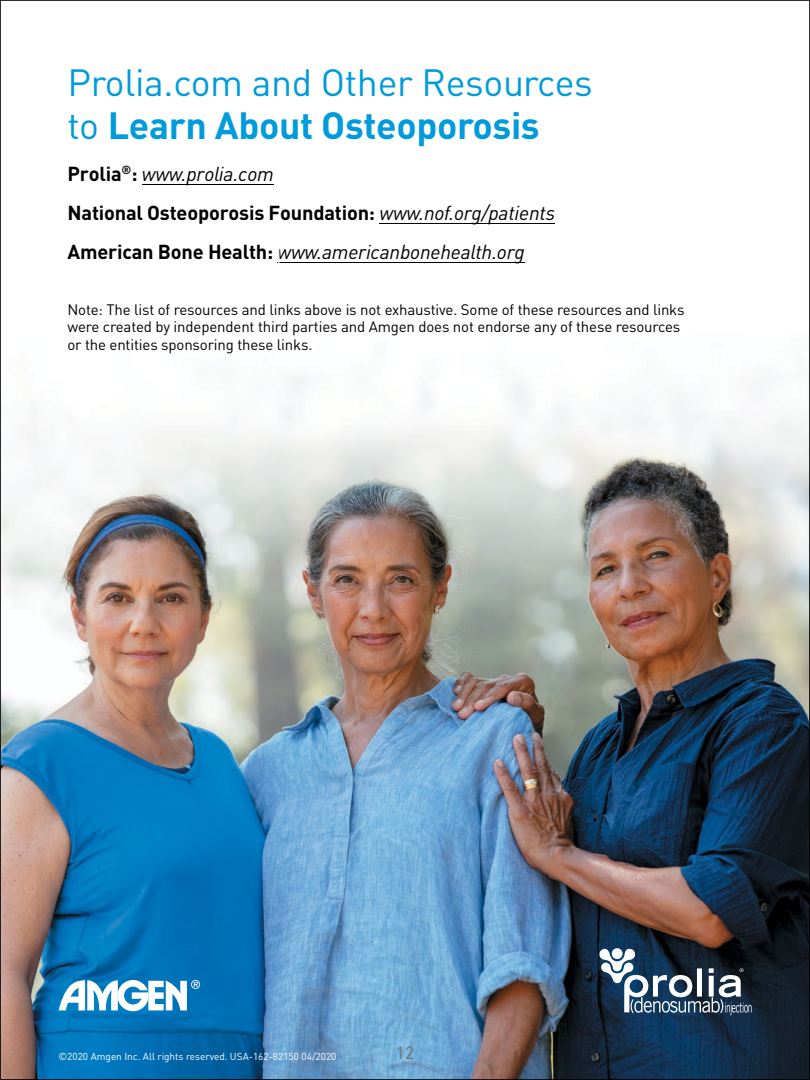
<style>
.page{position:relative;width:810px;height:1080px;background:#fff}
.page>*{position:absolute;margin:0;border:0;box-sizing:border-box;transform-origin:0 0}
.t1{font:37.5px/42.5px "DINOT";letter-spacing:-.01em;color:#009bdb}
.t2{font:italic 20px/38.8px "DINOT";letter-spacing:-.01em;color:#000}
.t3{font:17.5px "DINOT";color:#717073}
.t4{font:15px/17.5px "DINOT";letter-spacing:-.01em;color:#000}
.t5{font:10px "DINOT";color:#fff}
.s1{font-weight:700}
.s2{font-weight:700;font-style:normal}
</style>
<div class="page">
<img style="left:2px;top:377px;width:806px;height:701px">
<svg style="left:599px;top:948px;width:153px;height:67px"></svg>
<hr style="left:142px;top:184px;width:132px;height:1px;background:#000">
<hr style="left:379px;top:223px;width:176px;height:1px;background:#000">
<hr style="left:277px;top:262px;width:248px;height:1px;background:#000">
<svg style="left:59px;top:979px;width:141px;height:32px"></svg>
<h1 class="t1" style="left:68px;top:60px;width:527px">Prolia.com and Other Resources to <span class="s1">Learn About Osteoporosis</span></h1>
<h2 class="t2" style="left:68px;top:154px;width:489px"><span class="s2">Prolia</span><sup>®</sup><span class="s2">:</span> www.prolia.com<br><span class="s2">National Osteoporosis Foundation:</span> www.nof.org/patients<br><span class="s2">American Bone Health:</span> www.americanbonehealth.org</h2>
<p class="t4" style="left:67px;top:300px;width:619px">Note: The list of resources and links above is not exhaustive. Some of these resources and links were created by independent third parties and Amgen does not endorse any of these resources or the entities sponsoring these links.</p>
<p class="t5" style="left:58px;top:1049px;width:279px">©2020 Amgen Inc. All rights reserved. USA-162-82150 04/2020</p>
<p class="t3" style="left:396px;top:1041px;width:20px">12</p>
</div>
